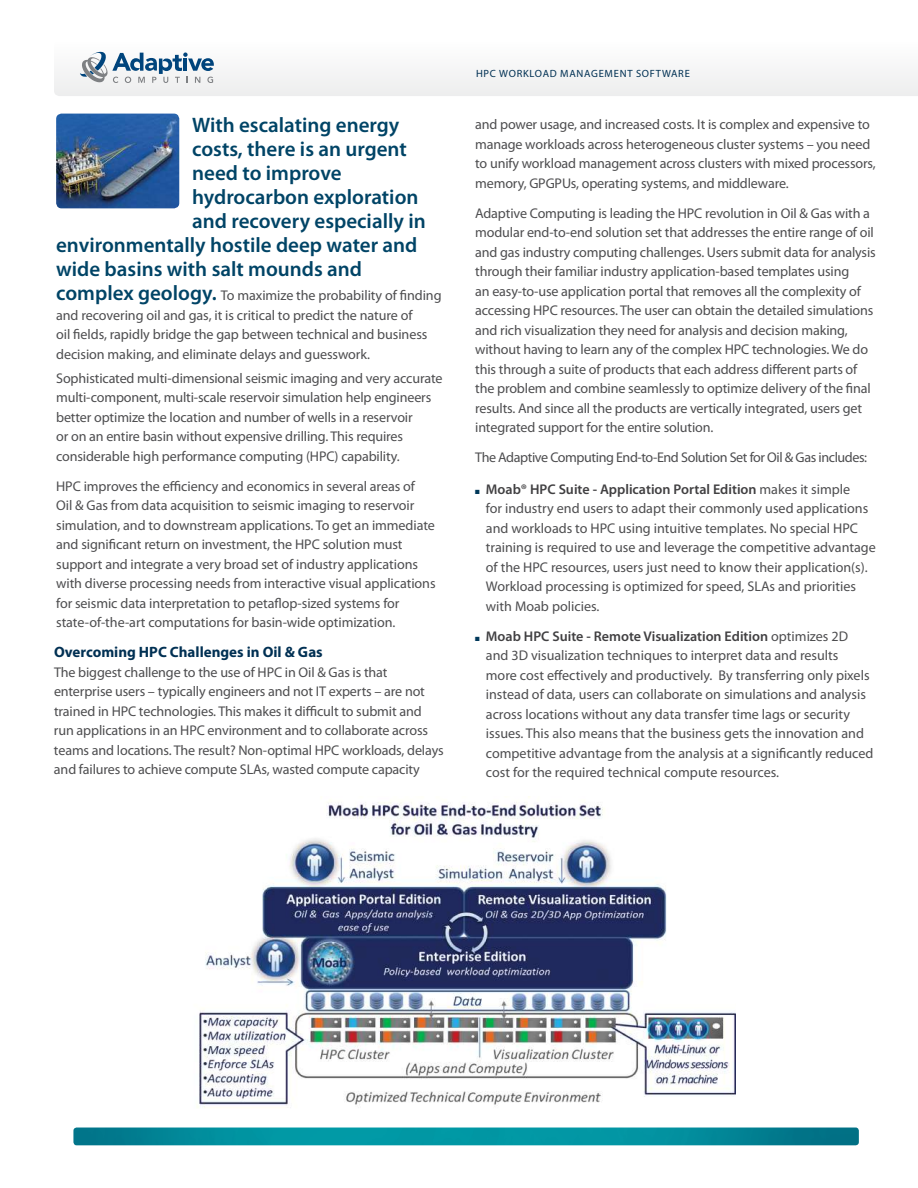
<style>
.page{position:relative;width:918px;height:1188px;background:#fff}
.page>*{position:absolute;margin:0;border:0;box-sizing:border-box;transform-origin:0 0}
.t1{font:600 21px "Myriad Pro";color:#046}
.t2{font:700 15px "Myriad Pro";color:#003053}
.t3{font:14.1px/19.5px "Myriad Pro";letter-spacing:-.01em;color:#4d4d4f}
.t4{font:14.1px "Myriad Pro";letter-spacing:-.03em;color:#4d4d4f}
.t5{font:10.5px "Myriad Pro";letter-spacing:.07em;color:#003053}
.s1{font-weight:600;font-size:21px;color:#046}
.s2{color:#00385a}
.s3{font-weight:600;color:#414042}
</style>
<div class="page">
<div style="left:54px;top:51px;width:864px;height:45px;background:#f4f4f4"></div>
<img style="left:73px;top:1128px;width:786px;height:17px">
<img style="left:197px;top:796px;width:539px;height:312px">
<img style="left:56px;top:114px;width:123px;height:94px">
<svg style="left:80px;top:52px;width:134px;height:31px"></svg>
<h1 class="t1" style="left:192px;top:112px;width:209px">With escalating energy</h1>
<h1 class="t1" style="left:192px;top:136px;width:216px">costs, there is an urgent</h1>
<h1 class="t1" style="left:192px;top:160px;width:151px">need to improve</h1>
<h1 class="t1" style="left:192px;top:184px;width:228px">hydrocarbon exploration</h1>
<h1 class="t1" style="left:192px;top:208px;width:235px">and recovery especially in</h1>
<h1 class="t1" style="left:56px;top:232px;width:363px">environmentally hostile deep water and</h1>
<h1 class="t1" style="left:56px;top:256px;width:307px">wide basins with salt mounds and</h1>
<p class="t3" style="left:56px;top:285px;width:387px"><span class="s1">complex geology.</span> To maximize the probability of finding and recovering oil and gas, it is critical to predict the nature of<br>oil fields, rapidly bridge the gap between technical and business decision making, and eliminate delays and guesswork.</p>
<p class="t3" style="left:56px;top:368px;width:388px">Sophisticated multi-dimensional seismic imaging and very accurate multi-component, multi-scale reservoir simulation help engineers better optimize the location and number of wells in a reservoir<br>or on an entire basin without expensive drilling. This requires considerable high performance computing (HPC) capability.</p>
<p class="t3" style="left:56px;top:476px;width:381px">HPC improves the efficiency and economics in several areas of<br>Oil &amp; Gas from data acquisition to seismic imaging to reservoir simulation, and to downstream applications. To get an immediate and significant return on investment, the HPC solution must support and integrate a very broad set of industry applications with diverse processing needs from interactive visual applications for seismic data interpretation to petaflop-sized systems for state-of-the-art computations for basin-wide optimization.</p>
<p class="t2" style="left:54px;top:643px;width:270px">Overcoming HPC Challenges in Oil &amp; Gas</p>
<p class="t3" style="left:54px;top:662px;width:391px">The biggest challenge to the use of HPC in Oil &amp; Gas is that enterprise users – typically engineers and not IT experts – are not trained in HPC technologies. This makes it difficult to submit and run applications in an HPC environment and to collaborate across teams and locations. The result? Non-optimal HPC workloads, delays and failures to achieve compute SLAs, wasted compute capacity</p>
<p class="t5" style="left:476px;top:67px;width:102px">HPC Workload Mana</p>
<p class="t5" style="left:591px;top:67px;width:16px">gemen</p>
<p class="t5" style="left:627px;top:67px;width:63px">t Software</p>
<p class="t3" style="left:475px;top:115px;width:402px">and power usage, and increased costs. It is complex and expensive to manage workloads across heterogeneous cluster systems – you need to unify workload management across clusters with mixed processors, memory, GPGPUs, operating systems, and middleware.</p>
<p class="t3" style="left:475px;top:203px;width:402px">Adaptive Computing is leading the HPC revolution in Oil &amp; Gas with a modular end-to-end solution set that addresses the entire range of oil and gas industry computing challenges. Users submit data for analysis through their familiar industry application-based templates using<br>an easy-to-use application portal that removes all the complexity of accessing HPC resources. The user can obtain the detailed simulations and rich visualization they need for analysis and decision making, without having to learn any of the complex HPC technologies. We do this through a suite of products that each address different parts of the problem and combine seamlessly to optimize delivery of the final results. And since all the products are vertically integrated, users get integrated support for the entire solution.</p>
<p class="t4" style="left:475px;top:449px;width:394px">The Adaptive Computing End-to-End Solution Set for Oil &amp; Gas includes:</p>
<p class="t3" style="left:486px;top:479px;width:391px;text-indent:-11px"><span class="s2">■</span> <span class="s3">Moab® HPC Suite - Application Portal Edition</span> makes it simple<br>for industry end users to adapt their commonly used applications and workloads to HPC using intuitive templates. No special HPC training is required to use and leverage the competitive advantage of the HPC resources, users just need to know their application(s).<br>Workload processing is optimized for speed, SLAs and priorities with Moab policies.</p>
<p class="t3" style="left:486px;top:626px;width:389px;text-indent:-11px"><span class="s2">■</span> <span class="s3">Moab HPC Suite - Remote Visualization Edition</span> optimizes 2D<br>and 3D visualization techniques to interpret data and results<br>more cost effectively and productively. By transferring only pixels instead of data, users can collaborate on simulations and analysis across locations without any data transfer time lags or security issues. This also means that the business gets the innovation and competitive advantage from the analysis at a significantly reduced cost for the required technical compute resources.</p>
</div>
